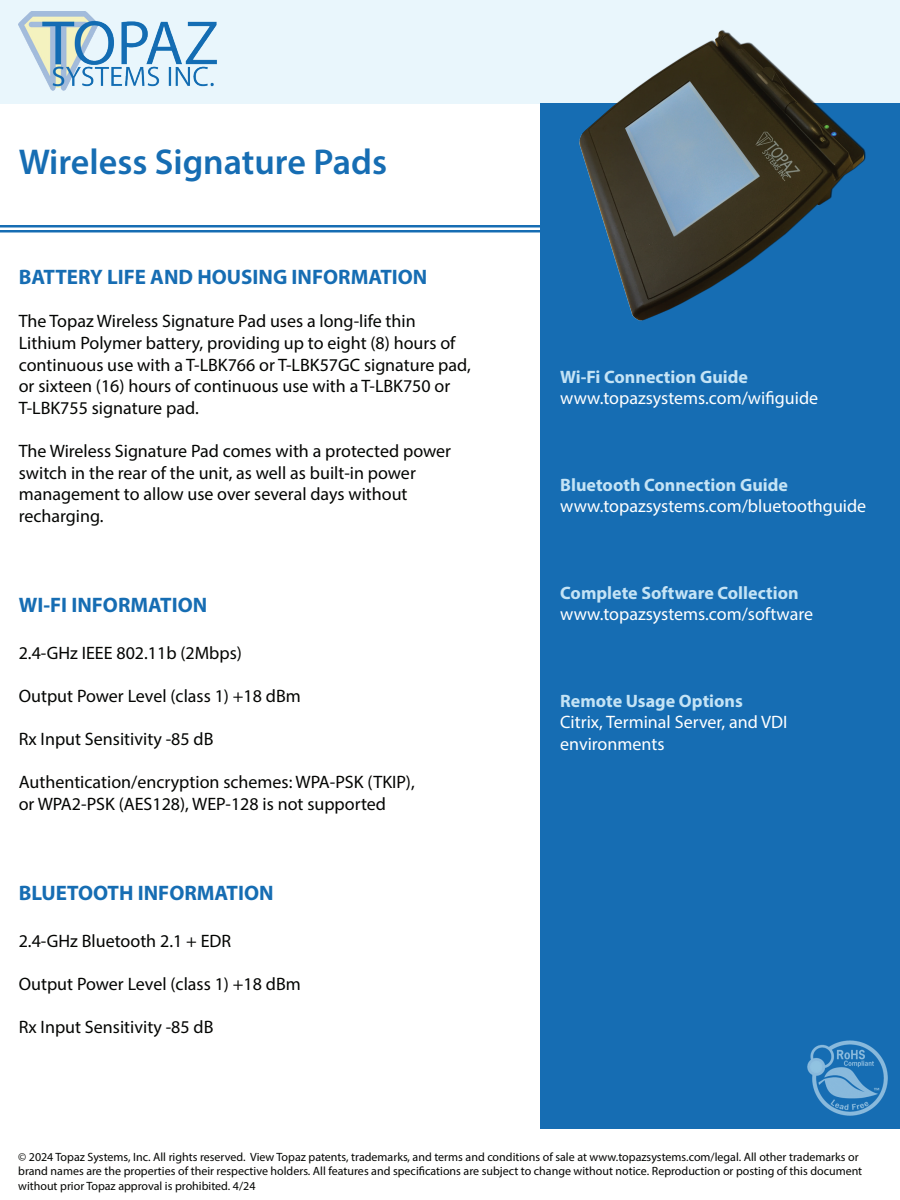
<style>
.page{position:relative;width:900px;height:1200px;background:#fff}
.page>*{position:absolute;margin:0;border:0;box-sizing:border-box;transform-origin:0 0}
.t1{font:600 36px "Myriad Pro";color:#166db3}
.t2{font:700 21px "Myriad Pro";color:#166db3}
.t3{font:18px/21.6px "Myriad Pro";color:#040503}
.t4{font:18px/21.6px "Myriad Pro";color:#fff}
.t5{font:700 18px "Myriad Pro";color:#c4e3f5}
.t6{font:12px/14.4px "Myriad Pro";color:#040503}
</style>
<div class="page">
<div style="left:0;top:0;width:900px;height:104px;background:#e9f6fc"></div>
<div style="left:540px;top:104px;width:360px;height:1026px;background:#166db3"></div>
<hr style="left:0;top:225px;width:573px;height:2px;background:#166db3">
<hr style="left:0;top:230px;width:573px;height:2px;background:#166db3">
<img style="left:807px;top:1040px;width:81px;height:76px">
<img style="left:570px;top:30px;width:300px;height:291px">
<img style="left:19px;top:11px;width:198px;height:80px">
<h1 class="t1" style="left:19px;top:139px;width:370px">Wireless Signature Pads</h1>
<p class="t2" style="left:19px;top:263px;width:410px">BATTERY LIFE AND HOUSING INFORMATION</p>
<p class="t3" style="left:19px;top:310px;width:454px">The Topaz Wireless Signature Pad uses a long-life thin Lithium Polymer battery, providing up to eight (8) hours of continuous use with a T-LBK766 or T-LBK57GC signature pad, or sixteen (16) hours of continuous use with a T-LBK750 or T-LBK755 signature pad.</p>
<p class="t3" style="left:19px;top:440px;width:434px">The Wireless Signature Pad comes with a protected power switch in the rear of the unit, as well as built-in power management to allow use over several days without recharging.</p>
<p class="t2" style="left:19px;top:591px;width:190px">WI-FI INFORMATION</p>
<p class="t3" style="left:19px;top:642px;width:225px">2.4-GHz IEEE 802.11b (2Mbps)</p>
<p class="t3" style="left:19px;top:685px;width:284px">Output Power Level (class 1) +18 dBm</p>
<p class="t3" style="left:19px;top:728px;width:196px">Rx Input Sensitivity -85 dB</p>
<p class="t3" style="left:19px;top:771px;width:398px">Authentication/encryption schemes: WPA-PSK (TKIP), or WPA2-PSK (AES128), WEP-128 is not supported</p>
<p class="t2" style="left:19px;top:879px;width:256px">BLUETOOTH INFORMATION</p>
<p class="t3" style="left:19px;top:930px;width:214px">2.4-GHz Bluetooth 2.1 + EDR</p>
<p class="t3" style="left:19px;top:973px;width:284px">Output Power Level (class 1) +18 dBm</p>
<p class="t3" style="left:19px;top:1016px;width:196px">Rx Input Sensitivity -85 dB</p>
<p class="t5" style="left:560px;top:365px;width:189px">Wi-Fi Connection Guide</p>
<p class="t4" style="left:560px;top:387px;width:259px">www.topazsystems.com/wifiguide</p>
<p class="t5" style="left:560px;top:473px;width:229px">Bluetooth Connection Guide</p>
<p class="t4" style="left:560px;top:495px;width:308px">www.topazsystems.com/bluetoothguide</p>
<p class="t5" style="left:560px;top:581px;width:240px">Complete Software Collection</p>
<p class="t4" style="left:560px;top:603px;width:254px">www.topazsystems.com/software</p>
<p class="t5" style="left:560px;top:689px;width:184px">Remote Usage Options</p>
<p class="t4" style="left:560px;top:711px;width:229px">Citrix, Terminal Server, and VDI environments</p>
<p class="t6" style="left:18px;top:1150px;width:846px">© 2024 Topaz Systems, Inc. All rights reserved. View Topaz patents, trademarks, and terms and conditions of sale at www.topazsystems.com/legal. All other trademarks or brand names are the properties of their respective holders. All features and specifications are subject to change without notice. Reproduction or posting of this document without prior Topaz approval is prohibited. 4/24</p>
</div>
